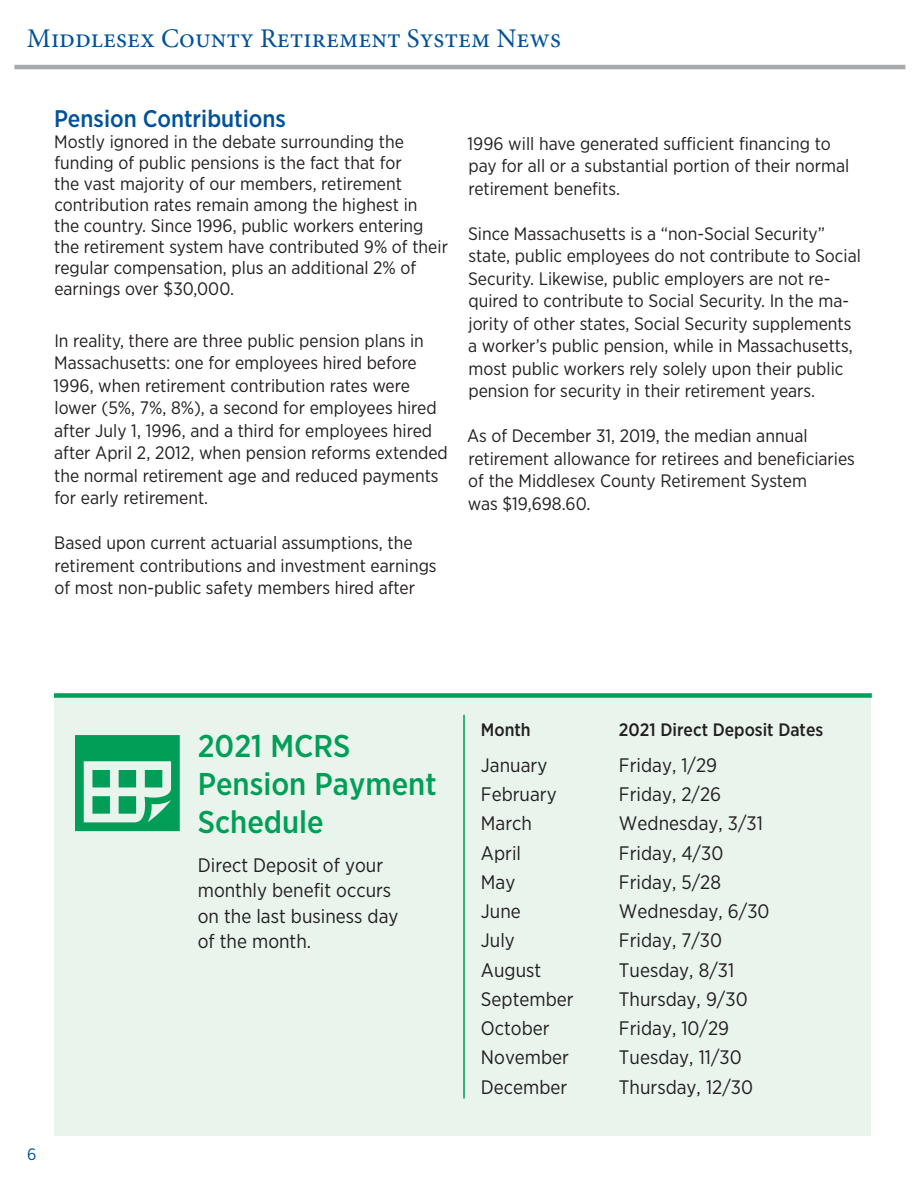
<style>
.page{position:relative;width:918px;height:1188px;background:#fff}
.page>*{position:absolute;margin:0;border:0;box-sizing:border-box;transform-origin:0 0}
.t1{font:500 31.5px/37.8px "Gotham Narrow";color:#009e57}
.t2{font:27px "Minion Pro";color:#01529b}
.t3{font:500 24px "Gotham Narrow";color:#01529b}
.t4{font:19.5px/25.5px "Gotham Narrow";color:#231f20}
.t5{font:18px/22.5px "Gotham Narrow";color:#231f20}
.t6{font:500 18px "Gotham Narrow";color:#231f20}
.t7{font:16.5px "Gotham Narrow";color:#01529b}
</style>
<div class="page">
<hr style="left:14px;top:65px;width:891px;height:4px;background:#a8a9ad">
<div style="left:54px;top:695px;width:816px;height:441px;background:#e8f4ec"></div>
<div style="left:54px;top:693px;width:818px;height:5px;background:#009e57"></div>
<svg style="left:75px;top:735px;width:105px;height:96px"></svg>
<hr style="left:463px;top:715px;width:2px;height:383px;background:#009e57">
<h2 class="t2" style="left:27px;top:20px;width:536px">Middlesex County Retirement System News</h2>
<h3 class="t3" style="left:54px;top:104px;width:233px">Pension Contributions</h3>
<p class="t5" style="left:54px;top:131px;width:395px;line-height:21px">Mostly ignored in the debate surrounding the funding of public pensions is the fact that for<br>the vast majority of our members, retirement contribution rates remain among the highest in<br>the country. Since 1996, public workers entering the retirement system have contributed 9% of their regular compensation, plus an additional 2% of earnings over $30,000.</p>
<p class="t5" style="left:54px;top:329px;width:396px">In reality, there are three public pension plans in Massachusetts: one for employees hired before 1996, when retirement contribution rates were lower (5%, 7%, 8%), a second for employees hired after July 1, 1996, and a third for employees hired after April 2, 2012, when pension reforms extended the normal retirement age and reduced payments for early retirement.</p>
<p class="t5" style="left:54px;top:532px;width:384px">Based upon current actuarial assumptions, the retirement contributions and investment earnings of most non-public safety members hired after</p>
<p class="t5" style="left:468px;top:132px;width:383px">1996 will have generated sufficient financing to pay for all or a substantial portion of their normal retirement benefits.</p>
<p class="t5" style="left:468px;top:222px;width:394px">Since Massachusetts is a “non-Social Security” state, public employees do not contribute to Social Security. Likewise, public employers are not re&shy;quired to contribute to Social Security. In the ma&shy;jority of other states, Social Security supplements a worker’s public pension, while in Massachusetts, most public workers rely solely upon their public pension for security in their retirement years.</p>
<p class="t5" style="left:467px;top:424px;width:390px">As of December 31, 2019, the median annual retirement allowance for retirees and beneficiaries of the Middlesex County Retirement System<br>was $19,698.60.</p>
<p class="t7" style="left:27px;top:1144px;width:11px">6</p>
<h1 class="t1" style="left:198px;top:727px;width:240px">2021 MCRS<br>Pension Payment<br>Schedule</h1>
<p class="t4" style="left:198px;top:852px;width:202px">Direct Deposit of your monthly benefit occurs on the last business day of the month.</p>
<p class="t6" style="left:481px;top:718px;width:51px">Month</p>
<p class="t6" style="left:619px;top:718px;width:206px">2021 Direct Deposit Dates</p>
<p class="t4" style="left:481px;top:752px;width:68px">January</p>
<p class="t4" style="left:619px;top:752px;width:100px">Friday, 1/29</p>
<p class="t4" style="left:481px;top:781px;width:77px">February</p>
<p class="t4" style="left:619px;top:781px;width:104px">Friday, 2/26</p>
<p class="t4" style="left:481px;top:810px;width:53px">March</p>
<p class="t4" style="left:619px;top:810px;width:145px">Wednesday, 3/31</p>
<p class="t4" style="left:481px;top:840px;width:42px">April</p>
<p class="t4" style="left:619px;top:840px;width:106px">Friday, 4/30</p>
<p class="t4" style="left:481px;top:869px;width:36px">May</p>
<p class="t4" style="left:619px;top:869px;width:104px">Friday, 5/28</p>
<p class="t4" style="left:481px;top:898px;width:41px">June</p>
<p class="t4" style="left:619px;top:898px;width:152px">Wednesday, 6/30</p>
<p class="t4" style="left:481px;top:927px;width:35px">July</p>
<p class="t4" style="left:619px;top:927px;width:105px">Friday, 7/30</p>
<p class="t4" style="left:481px;top:957px;width:62px">August</p>
<p class="t4" style="left:619px;top:957px;width:117px">Tuesday, 8/31</p>
<p class="t4" style="left:481px;top:986px;width:94px">September</p>
<p class="t4" style="left:619px;top:986px;width:130px">Thursday, 9/30</p>
<p class="t4" style="left:481px;top:1015px;width:70px">October</p>
<p class="t4" style="left:619px;top:1015px;width:112px">Friday, 10/29</p>
<p class="t4" style="left:481px;top:1044px;width:90px">November</p>
<p class="t4" style="left:619px;top:1044px;width:124px">Tuesday, 11/30</p>
<p class="t4" style="left:481px;top:1074px;width:88px">December</p>
<p class="t4" style="left:619px;top:1074px;width:136px">Thursday, 12/30</p>
</div>
